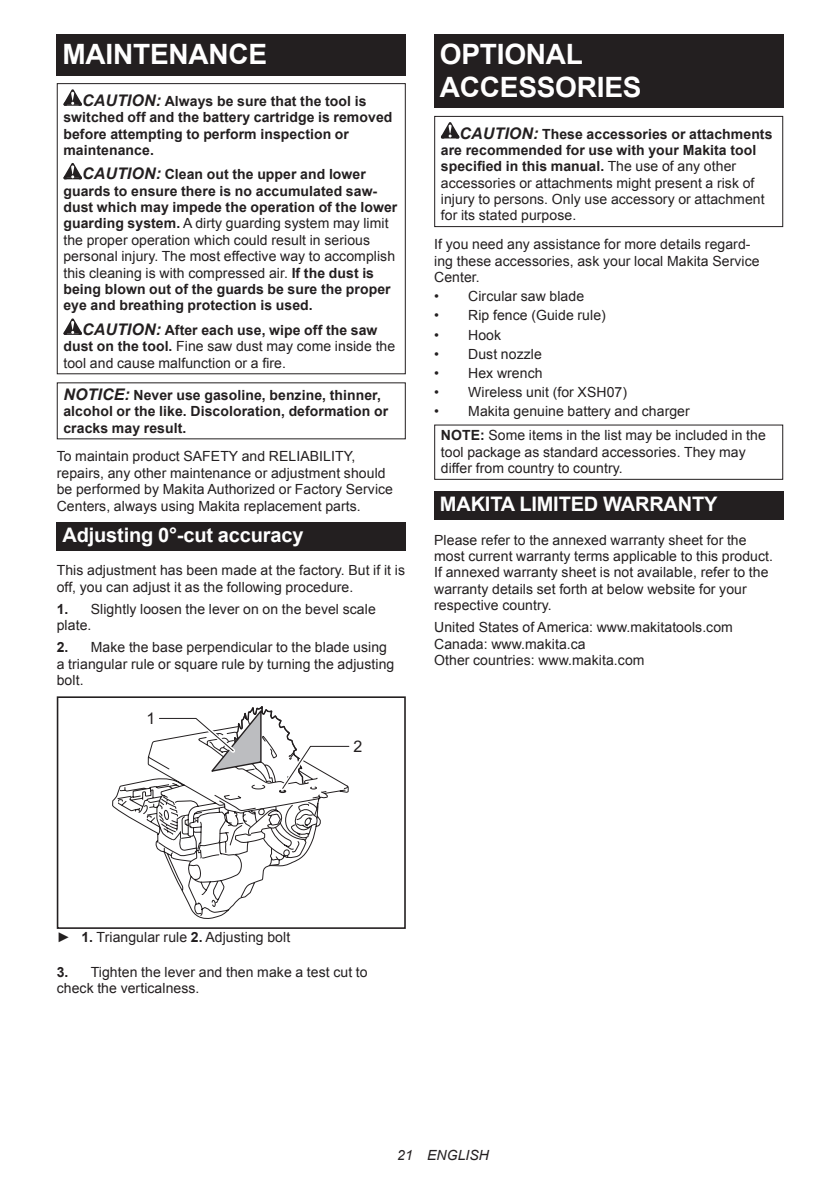
<style>
.page{position:relative;width:840px;height:1191px;background:#fff}
.page>*{position:absolute;margin:0;border:0;box-sizing:border-box;transform-origin:0 0}
.t1{font:700 28px/32.8px "Arial";letter-spacing:-.01em;color:#fff}
.t2{font:700 20px "Arial";letter-spacing:-.01em;color:#fff}
.t3{font:16px "Arial";color:#231f20}
.t4{font:14px/16.4px "Arial";letter-spacing:.005em;color:#231f20}
.t5{font:700 14px/16.4px "Arial";letter-spacing:.005em;color:#231f20}
.t6{font:italic 14px "Arial";letter-spacing:.005em;color:#231f20}
.s1{font-style:italic;font-size:16px}
.s2{font-weight:400}
.s3{font-weight:700;font-style:italic;font-size:16px}
.s4{font-weight:700}
</style>
<div class="page">
<div style="left:57px;top:34px;width:348px;height:41px;background:#231f20"></div>
<svg style="left:63px;top:89px;width:19px;height:17px"></svg>
<svg style="left:63px;top:163px;width:19px;height:16px"></svg>
<svg style="left:63px;top:318px;width:19px;height:17px"></svg>
<div style="left:57px;top:83px;width:348px;height:291px;border:1px solid #231f20"></div>
<div style="left:57px;top:522px;width:348px;height:28px;background:#231f20"></div>
<svg style="left:112px;top:740px;width:172px;height:179px"></svg>
<div style="left:57px;top:900px;width:73px;height:29px;background:#fff"></div>
<div style="left:57px;top:696px;width:348px;height:233px;border:2px solid #231f20"></div>
<svg style="left:155px;top:696px;width:198px;height:170px"></svg>
<div style="left:434px;top:34px;width:348px;height:74px;background:#231f20"></div>
<svg style="left:440px;top:122px;width:19px;height:16px"></svg>
<div style="left:434px;top:116px;width:348px;height:111px;border:1px solid #231f20"></div>
<div style="left:434px;top:424px;width:348px;height:56px;border:1px solid #231f20"></div>
<div style="left:434px;top:491px;width:348px;height:28px;background:#231f20"></div>
<h1 class="t1" style="left:62px;top:38px;width:206px">MAINTENANCE</h1>
<p class="t5" style="left:63px;top:93px;width:330px;text-indent:19px"><span class="s1">CAUTION:</span> Always be sure that the tool is switched off and the battery cartridge is removed before attempting to perform inspection or maintenance.</p>
<p class="t5" style="left:63px;top:167px;width:335px;text-indent:19px"><span class="s1">CAUTION:</span> Clean out the upper and lower guards to ensure there is no accumulated saw&shy;dust which may impede the operation of the lower guarding system. <span class="s2">A dirty guarding system may limit the proper operation which could result in serious personal injury. The most effective way to accomplish this cleaning is with compressed air.</span> If the dust is being blown out of the guards be sure the proper eye and breathing protection is used.</p>
<p class="t4" style="left:63px;top:322px;width:333px;text-indent:19px"><span class="s3">CAUTION:</span> <span class="s4">After each use, wipe off the saw dust on the tool.</span> Fine saw dust may come inside the tool and cause malfunction or a fire.</p>
<p class="t5" style="left:63px;top:387px;width:326px"><span class="s1">NOTICE:</span> Never use gasoline, benzine, thinner, alcohol or the like. Discoloration, deformation or cracks may result.</p>
<p class="t4" style="left:57px;top:448px;width:337px">To maintain product SAFETY and RELIABILITY, repairs, any other maintenance or adjustment should be performed by Makita Authorized or Factory Service Centers, always using Makita replacement parts.</p>
<h2 class="t2" style="left:62px;top:521px;width:242px">Adjusting 0°-cut accuracy</h2>
<p class="t4" style="left:57px;top:562px;width:349px">This adjustment has been made at the factory. But if it is off, you can adjust it as the following procedure.</p>
<p class="t4" style="left:57px;top:601px;width:320px"><span class="s4">1.</span> Slightly loosen the lever on on the bevel scale plate.</p>
<p class="t4" style="left:57px;top:639px;width:339px"><span class="s4">2.</span> Make the base perpendicular to the blade using a triangular rule or square rule by turning the adjusting bolt.</p>
<p class="t3" style="left:146px;top:708px;width:10px">1</p>
<p class="t3" style="left:353px;top:735px;width:10px">2</p>
<h1 class="t1" style="left:439px;top:38px;width:203px">OPTIONAL<br>ACCESSORIES</h1>
<p class="t4" style="left:440px;top:125px;width:333px;text-indent:19px"><span class="s3">CAUTION:</span> <span class="s4">These accessories or attachments are recommended for use with your Makita tool specified in this manual.</span> The use of any other accessories or attachments might present a risk of injury to persons. Only use accessory or attachment for its stated purpose.</p>
<p class="t4" style="left:434px;top:236px;width:327px">If you need any assistance for more details regard&shy;ing these accessories, ask your local Makita Service<br>Center.</p>
<p class="t4" style="left:434px;top:288px;width:151px">• Circular saw blade</p>
<p class="t4" style="left:434px;top:307px;width:173px">• Rip fence (Guide rule)</p>
<p class="t4" style="left:434px;top:326px;width:68px">• Hook</p>
<p class="t4" style="left:434px;top:346px;width:109px">• Dust nozzle</p>
<p class="t4" style="left:434px;top:365px;width:110px">• Hex wrench</p>
<p class="t4" style="left:434px;top:384px;width:194px">• Wireless unit (for XSH07)</p>
<p class="t4" style="left:440px;top:400px;width:326px;line-height:23.8px;text-indent:-7px">• Makita genuine battery and charger<br><span class="s4">NOTE:</span> Some items in the list may be included in the</p>
<p class="t4" style="left:440px;top:444px;width:306px">tool package as standard accessories. They may differ from country to country.</p>
<h2 class="t2" style="left:439px;top:491px;width:279px">MAKITA LIMITED WARRANTY</h2>
<p class="t4" style="left:434px;top:531px;width:340px">Please refer to the annexed warranty sheet for the most current warranty terms applicable to this product.<br>If annexed warranty sheet is not available, refer to the warranty details set forth at below website for your respective country.</p>
<p class="t4" style="left:434px;top:619px;width:300px">United States of America: www.makitatools.com<br>Canada: www.makita.ca<br>Other countries: www.makita.com</p>
<p class="t4" style="left:57px;top:929px;width:235px">► <span class="s4">1.</span> Triangular rule <span class="s4">2.</span> Adjusting bolt</p>
<p class="t4" style="left:57px;top:964px;width:312px"><span class="s4">3.</span> Tighten the lever and then make a test cut to check the verticalness.</p>
<p class="t6" style="left:397px;top:1146px;width:93px">21 ENGLISH</p>
</div>
